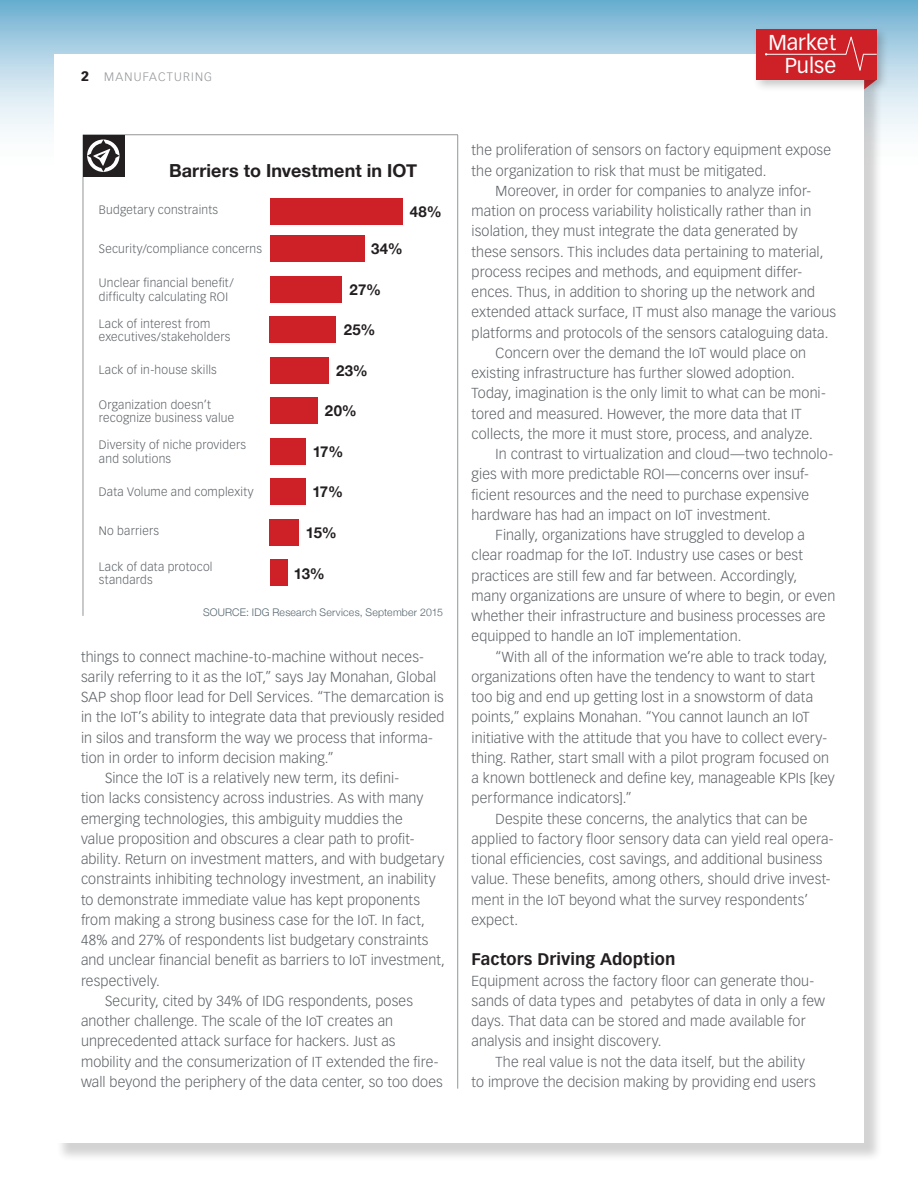
<style>
.page{position:relative;width:918px;height:1188px;background:#fff}
.page>*{position:absolute;margin:0;border:0;box-sizing:border-box;transform-origin:0 0}
.t1{font:21.15px "Vectora LH";color:#fff}
.t2{font:700 18px "Helvetica Neue";letter-spacing:.005em;color:#231f20}
.t3{font:700 16.5px "Vectora LH";letter-spacing:.005em;color:#231f20}
.t4{font:700 15px "Helvetica Neue";letter-spacing:.015em;color:#231f20}
.t5{font:300 14.25px/20.2px "Vectora LH";letter-spacing:.01em;color:#5d6266}
.t6{font:300 12px/13.5px "Vectora LH";letter-spacing:.02em;color:#5d6266}
.t7{font:300 12px "Vectora LH";letter-spacing:.1em;color:#939598}
.t8{font:300 10.5px "Helvetica Neue";letter-spacing:.02em;color:#53656e}
.s1{font-weight:900;font-size:13.5px;color:#231f20}
</style>
<div class="page">
<svg style="left:0;top:0;width:918px;height:132px;background:#95c5dd"></svg>
<div style="left:56px;top:56px;width:827px;height:1106px;background:#231f20;opacity:.2"></div>
<div style="left:54px;top:54px;width:810px;height:1089px;background:#fff"></div>
<div style="left:753px;top:26px;width:136px;height:67px;background:#231f20;opacity:.25"></div>
<div style="left:756px;top:29px;width:121px;height:51px;background:#cd2027"></div>
<hr style="left:766px;top:54px;width:80px;height:1px;background:#fff">
<svg style="left:845px;top:36px;width:32px;height:35px"></svg>
<hr style="left:457px;top:135px;width:1px;height:954px;background:#939598">
<hr style="left:83px;top:134px;width:375px;height:1px;background:#939598">
<hr style="left:83px;top:135px;width:1px;height:481px;background:#939598">
<div style="left:83px;top:135px;width:42px;height:42px;background:#231f20"></div>
<svg style="left:87px;top:140px;width:33px;height:32px"></svg>
<div style="left:270px;top:198px;width:132px;height:27px;background:#cd2027"></div>
<div style="left:270px;top:235px;width:94px;height:27px;background:#cd2027"></div>
<div style="left:270px;top:276px;width:71px;height:27px;background:#cd2027"></div>
<div style="left:270px;top:316px;width:66px;height:27px;background:#cd2027"></div>
<div style="left:270px;top:357px;width:58px;height:27px;background:#cd2027"></div>
<div style="left:270px;top:438px;width:36px;height:27px;background:#cd2027"></div>
<div style="left:270px;top:478px;width:36px;height:27px;background:#cd2027"></div>
<div style="left:270px;top:519px;width:29px;height:27px;background:#cd2027"></div>
<div style="left:270px;top:559px;width:18px;height:27px;background:#cd2027"></div>
<div style="left:270px;top:397px;width:47px;height:27px;background:#cd2027"></div>
<p class="t7" style="left:81px;top:70px;width:133px"><span class="s1">2</span> MANUFACTURING</p>
<p class="t2" style="left:169px;top:156px;width:250px">Barriers to Investment in IOT</p>
<p class="t6" style="left:99px;top:203px;width:121px">Budgetary constraints</p>
<p class="t6" style="left:99px;top:242px;width:165px">Security/compliance concerns</p>
<p class="t6" style="left:99px;top:276px;width:136px">Unclear financial benefit/ difficulty calculating ROI</p>
<p class="t6" style="left:99px;top:317px;width:133px">Lack of interest from executives/stakeholders</p>
<p class="t6" style="left:99px;top:363px;width:119px">Lack of in-house skills</p>
<p class="t6" style="left:99px;top:398px;width:137px">Organization doesn’t recognize business value</p>
<p class="t6" style="left:99px;top:438px;width:149px">Diversity of niche providers and solutions</p>
<p class="t6" style="left:99px;top:485px;width:156px">Data Volume and complexity</p>
<p class="t6" style="left:99px;top:524px;width:62px">No barriers</p>
<p class="t6" style="left:99px;top:560px;width:115px">Lack of data protocol standards</p>
<p class="t4" style="left:410px;top:200px;width:33px">48%</p>
<p class="t4" style="left:371px;top:237px;width:33px">34%</p>
<p class="t4" style="left:350px;top:277px;width:33px">27%</p>
<p class="t4" style="left:344px;top:318px;width:33px">25%</p>
<p class="t4" style="left:336px;top:359px;width:33px">23%</p>
<p class="t4" style="left:325px;top:399px;width:34px">20%</p>
<p class="t4" style="left:313px;top:440px;width:32px">17%</p>
<p class="t4" style="left:312px;top:480px;width:32px">17%</p>
<p class="t4" style="left:306px;top:521px;width:32px">15%</p>
<p class="t4" style="left:294px;top:562px;width:33px">13%</p>
<p class="t8" style="left:203px;top:604px;width:241px">SOURCE: IDG Research Services, September 2015</p>
<p class="t5" style="left:81px;top:647px;width:365px">things to connect machine-to-machine without neces&shy;sarily referring to it as the IoT,” says Jay Monahan, Global SAP shop floor lead for Dell Services. “The demarcation is in the IoT’s ability to integrate data that previously resided in silos and transform the way we process that informa&shy;tion in order to inform decision making.”</p>
<p class="t5" style="left:81px;top:768px;width:365px;text-indent:24px">Since the IoT is a relatively new term, its defini-<br>tion lacks consistency across industries. As with many emerging technologies, this ambiguity muddies the<br>value proposition and obscures a clear path to profit&shy;ability. Return on investment matters, and with budgetary constraints inhibiting technology investment, an inability to demonstrate immediate value has kept proponents from making a strong business case for the IoT. In fact, 48% and 27% of respondents list budgetary constraints and unclear financial benefit as barriers to IoT investment, respectively.</p>
<p class="t5" style="left:81px;top:991px;width:363px;text-indent:24px">Security, cited by 34% of IDG respondents, poses another challenge. The scale of the IoT creates an unprecedented attack surface for hackers. Just as mobility and the consumerization of IT extended the fire&shy;wall beyond the periphery of the data center, so too does</p>
<p class="t1" style="left:768px;top:30px;width:69px">Market</p>
<p class="t1" style="left:785px;top:53px;width:53px">Pulse</p>
<p class="t5" style="left:472px;top:140px;width:361px">the proliferation of sensors on factory equipment expose the organization to risk that must be mitigated.</p>
<p class="t5" style="left:472px;top:181px;width:366px;text-indent:24px">Moreover, in order for companies to analyze infor&shy;mation on process variability holistically rather than in isolation, they must integrate the data generated by these sensors. This includes data pertaining to material, process recipes and methods, and equipment differ&shy;ences. Thus, in addition to shoring up the network and extended attack surface, IT must also manage the various platforms and protocols of the sensors cataloguing data.</p>
<p class="t5" style="left:472px;top:343px;width:356px;text-indent:24px">Concern over the demand the IoT would place on existing infrastructure has further slowed adoption.<br>Today, imagination is the only limit to what can be moni&shy;tored and measured. However, the more data that IT collects, the more it must store, process, and analyze.</p>
<p class="t5" style="left:472px;top:444px;width:363px;text-indent:24px">In contrast to virtualization and cloud—two technolo&shy;gies with more predictable ROI—concerns over insuf&shy;ficient resources and the need to purchase expensive hardware has had an impact on IoT investment.</p>
<p class="t5" style="left:472px;top:525px;width:365px;text-indent:24px">Finally, organizations have struggled to develop a clear roadmap for the IoT. Industry use cases or best practices are still few and far between. Accordingly, many organizations are unsure of where to begin, or even whether their infrastructure and business processes are equipped to handle an IoT implementation.</p>
<p class="t5" style="left:472px;top:647px;width:365px;text-indent:24px">“With all of the information we’re able to track today, organizations often have the tendency to want to start too big and end up getting lost in a snowstorm of data points,” explains Monahan. “You cannot launch an IoT initiative with the attitude that you have to collect every&shy;thing. Rather, start small with a pilot program focused on a known bottleneck and define key, manageable KPIs [key performance indicators].”</p>
<p class="t5" style="left:472px;top:809px;width:363px;text-indent:24px">Despite these concerns, the analytics that can be applied to factory floor sensory data can yield real opera&shy;tional efficiencies, cost savings, and additional business value. These benefits, among others, should drive invest&shy;ment in the IoT beyond what the survey respondents’ expect.</p>
<p class="t3" style="left:472px;top:949px;width:205px">Factors Driving Adoption</p>
<p class="t5" style="left:472px;top:971px;width:355px">Equipment across the factory floor can generate thou&shy;sands of data types and petabytes of data in only a few days. That data can be stored and made available for analysis and insight discovery.</p>
<p class="t5" style="left:472px;top:1052px;width:346px;text-indent:24px">The real value is not the data itself, but the ability to improve the decision making by providing end users</p>
</div>
